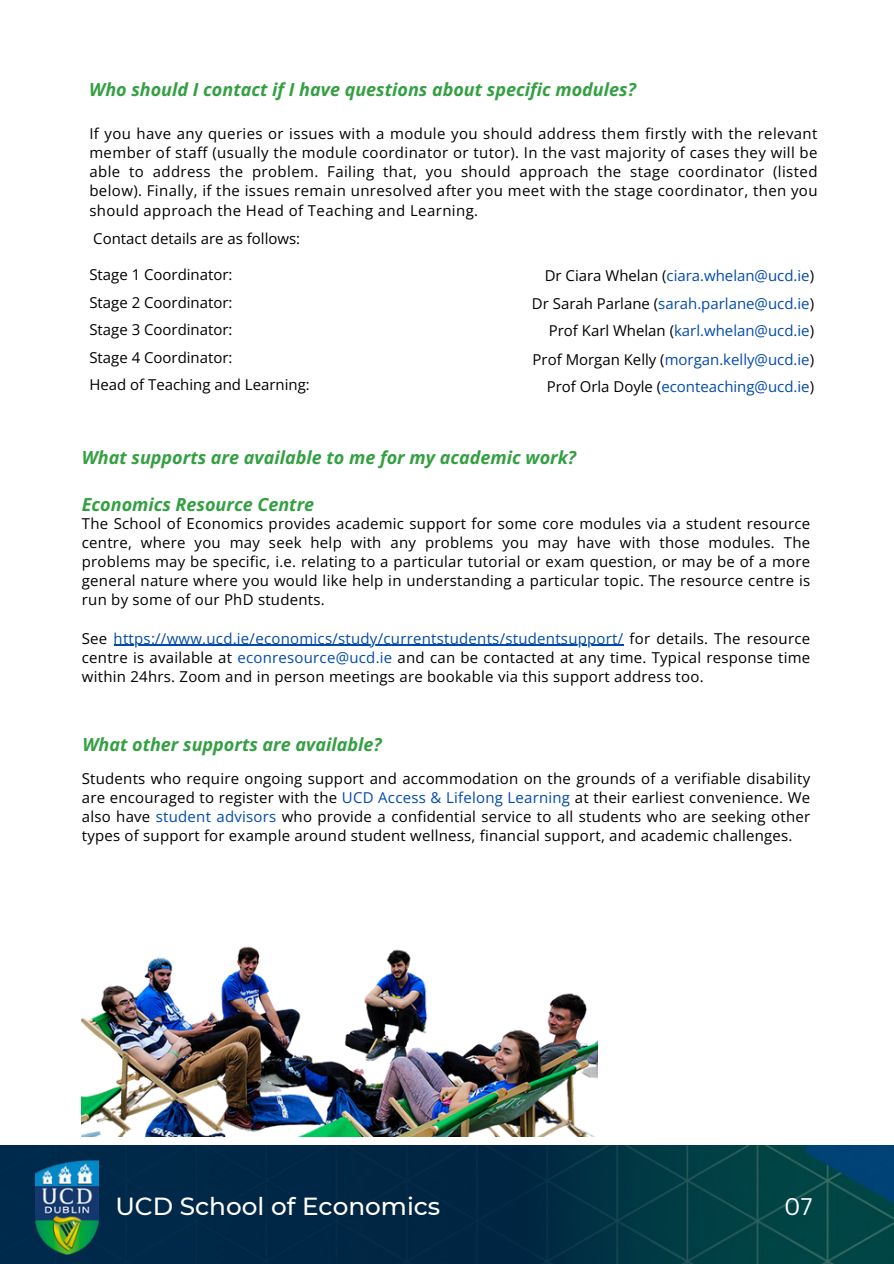
<style>
.page{position:relative;width:894px;height:1264px;background:#fff}
.page>*{position:absolute;margin:0;border:0;box-sizing:border-box;transform-origin:0 0}
.t1{font:500 24.75px "Montserrat";color:#fff}
.t2{font:23.4px "Canva Sans";color:#fff}
.t3{font:italic 700 18px "Open Sans";color:#33a042}
.t4{font:15px/19.2px "Open Sans";letter-spacing:.015em;color:#000;text-align:justify}
.t5{font:15px "Open Sans";color:#004aad}
.s1{color:#000}
.s2{color:#004aad}
</style>
<div class="page">
<img style="left:82px;top:946px;width:515px;height:190px">
<hr style="left:114px;top:644px;width:509px;height:2px;background:#004aad">
<img style="left:0;top:1145px;width:893px;height:118px">
<img style="left:36px;top:1160px;width:63px;height:93px">
<p class="t3" style="left:89px;top:76px;width:548px">Who should I contact if I have questions about specific modules?</p>
<p class="t4" style="left:89px;top:124px;width:729px">If you have any queries or issues with a module you should address them firstly with the relevant member of staff (usually the module coordinator or tutor). In the vast majority of cases they will be able to address the problem. Failing that, you should approach the stage coordinator (listed below). Finally, if the issues remain unresolved after you meet with the stage coordinator, then you should approach the Head of Teaching and Learning.</p>
<p class="t4" style="left:93px;top:228px;width:208px">Contact details are as follows:</p>
<p class="t4" style="left:89px;top:265px;width:145px">Stage 1 Coordinator:</p>
<p class="t4" style="left:89px;top:293px;width:145px">Stage 2 Coordinator:</p>
<p class="t4" style="left:89px;top:320px;width:145px">Stage 3 Coordinator:</p>
<p class="t4" style="left:89px;top:348px;width:145px">Stage 4 Coordinator:</p>
<p class="t4" style="left:89px;top:375px;width:222px">Head of Teaching and Learning:</p>
<p class="t5" style="left:544px;top:265px;width:271px"><span class="s1">Dr Ciara Whelan (</span>ciara.whelan@ucd.ie<span class="s1">)</span></p>
<p class="t5" style="left:532px;top:293px;width:283px"><span class="s1">Dr Sarah Parlane (</span>sarah.parlane@ucd.ie<span class="s1">)</span></p>
<p class="t5" style="left:548px;top:320px;width:267px"><span class="s1">Prof Karl Whelan (</span>karl.whelan@ucd.ie<span class="s1">)</span></p>
<p class="t5" style="left:532px;top:348px;width:283px"><span class="s1">Prof Morgan Kelly (</span>morgan.kelly@ucd.ie<span class="s1">)</span></p>
<h2 class="t5" style="left:546px;top:375px;width:269px"><span class="s1">Prof Orla Doyle (</span>econteaching@ucd.ie<span class="s1">)</span></h2>
<p class="t3" style="left:82px;top:445px;width:495px">What supports are available to me for my academic work?</p>
<p class="t3" style="left:82px;top:492px;width:234px">Economics Resource Centre</p>
<h2 class="t4" style="left:82px;top:513px;width:729px">The School of Economics provides academic support for some core modules via a student resource centre, where you may seek help with any problems you may have with those modules. The problems may be specific, i.e. relating to a particular tutorial or exam question, or may be of a more general nature where you would like help in understanding a particular topic. The resource centre is run by some of our PhD students.</h2>
<p class="t5" style="left:82px;top:627px;width:729px"><span class="s1">See</span> https://www.ucd.ie/economics/study/currentstudents/studentsupport/ <span class="s1">for details. The resource</span></p>
<p class="t4" style="left:82px;top:647px;width:729px">centre is available at <span class="s2">econresource@ucd.ie</span> and can be contacted at any time. Typical response time within 24hrs. Zoom and in person meetings are bookable via this support address too.</p>
<h2 class="t3" style="left:82px;top:731px;width:301px">What other supports are available?</h2>
<p class="t4" style="left:82px;top:768px;width:729px">Students who require ongoing support and accommodation on the grounds of a verifiable disability are encouraged to register with the <span class="s2">UCD Access &amp; Lifelong Learning</span> at their earliest convenience. We also have <span class="s2">student advisors</span> who provide a confidential service to all students who are seeking other types of support for example around student wellness, financial support, and academic challenges.</p>
<p class="t1" style="left:115px;top:1190px;width:326px">UCD School of Economics</p>
<h2 class="t2" style="left:784px;top:1190px;width:30px">07</h2>
</div>
